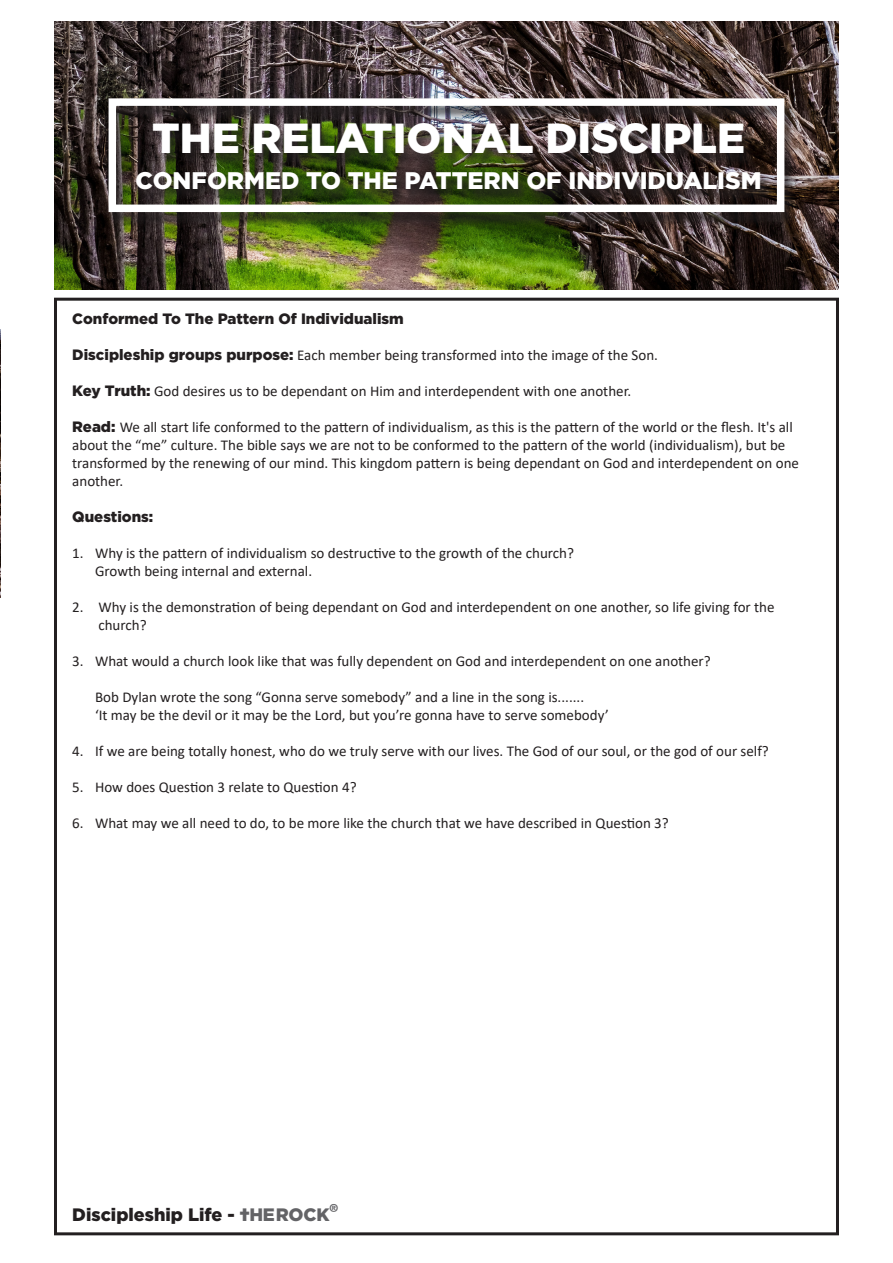
<style>
.page{position:relative;width:893px;height:1263px;background:#fff}
.page>*{position:absolute;margin:0;border:0;box-sizing:border-box;transform-origin:0 0}
.t1{font:900 42px "Gotham";color:#fff}
.t2{font:900 24px "Gotham";color:#fff}
.t3{font:900 18px "Gotham";color:#231f20}
.Headings{font:15px/18px "Calibri";color:#231f20}
.Headings-2{font:900 15px "Gotham";color:#231f20}
.s1{font-family:"Gotham";font-weight:900}
.s2{font-family:"Gotham Rock";font-weight:400;color:#636366}
</style>
<div class="page">
<img style="left:0;top:330px;width:1px;height:267px">
<img style="left:54px;top:21px;width:785px;height:268px">
<div style="left:105px;top:99px;width:692px;height:130px;background:#231f20;opacity:.75"></div>
<div style="left:109px;top:98px;width:675px;height:114px;border:8px solid #fff"></div>
<p class="t1" style="left:152px;top:113px;width:595px">THE RELATIONAL DISCIPLE</p>
<p class="t2" style="left:136px;top:166px;width:627px">CONFORMED TO THE PATTERN OF INDIVIDUALISM</p>
<p class="Headings-2" style="left:72px;top:309px;width:333px">Conformed To The Pattern Of Individualism</p>
<p class="Headings" style="left:72px;top:345px;width:587px"><span class="s1">Discipleship groups purpose:</span> Each member being transformed into the image of the Son.</p>
<p class="Headings" style="left:72px;top:381px;width:560px"><span class="s1">Key Truth:</span> God desires us to be dependant on Him and interdependent with one another.</p>
<p class="Headings" style="left:72px;top:417px;width:728px"><span class="s1">Read:</span> We all start life conformed to the pattern of individualism, as this is the pattern of the world or the flesh. It's all about the “me” culture. The bible says we are not to be conformed to the pattern of the world (individualism), but be transformed by the renewing of our mind. This kingdom pattern is being dependant on God and interdependent on one another.</p>
<p class="Headings-2" style="left:72px;top:507px;width:83px">Questions:</p>
<p class="Headings" style="left:72px;top:543px;width:503px">1. Why is the pattern of individualism so destructive to the growth of the church?</p>
<p class="Headings" style="left:95px;top:561px;width:219px">Growth being internal and external.</p>
<p class="Headings" style="left:98px;top:597px;width:678px;text-indent:-26px">2. Why is the demonstration of being dependant on God and interdependent on one another, so life giving for the church?</p>
<p class="Headings" style="left:72px;top:651px;width:640px">3. What would a church look like that was fully dependent on God and interdependent on one another?</p>
<p class="Headings" style="left:95px;top:687px;width:491px">Bob Dylan wrote the song “Gonna serve somebody” and a line in the song is.......</p>
<p class="Headings" style="left:95px;top:705px;width:515px">‘It may be the devil or it may be the Lord, but you’re gonna have to serve somebody’</p>
<p class="Headings" style="left:72px;top:741px;width:698px">4. If we are being totally honest, who do we truly serve with our lives. The God of our soul, or the god of our self?</p>
<p class="Headings" style="left:72px;top:777px;width:286px">5. How does Question 3 relate to Question 4?</p>
<p class="Headings" style="left:72px;top:813px;width:598px">6. What may we all need to do, to be more like the church that we have described in Question 3?</p>
<p class="t3" style="left:72px;top:1204px;width:268px">Discipleship Life - <span class="s2">14</span></p>
</div>
